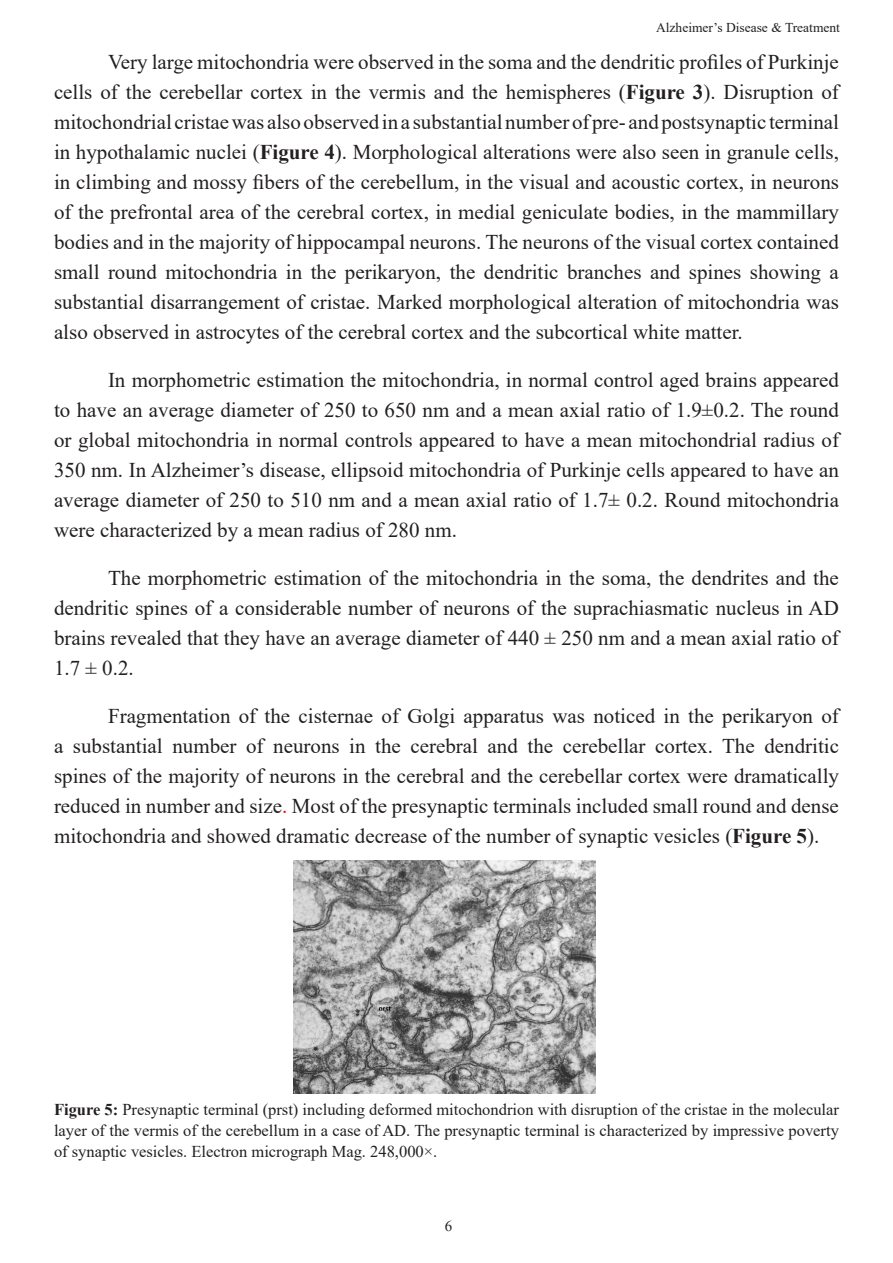
<style>
.page{position:relative;width:893px;height:1263px;background:#fff}
.page>*{position:absolute;margin:0;border:0;box-sizing:border-box;transform-origin:0 0}
.t1{font:21px/30px "Times New Roman";color:#231f20;text-align:justify}
.t2{font:16.5px/21px "Times New Roman";color:#231f20;text-align:justify}
.t3{font:15px "Times New Roman";color:#231f20}
.t4{font:13.5px "Times New Roman";color:#231f20}
.s1{font-weight:700}
.s2{color:#f00}
</style>
<div class="page">
<img style="left:294px;top:860px;width:302px;height:233px">
<p class="t4" style="left:656px;top:18px;width:185px">Alzheimer’s Disease &amp; Treatment</p>
<p class="t1" style="left:54px;top:46px;width:786px;text-indent:54px">Very large mitochondria were observed in the soma and the dendritic profiles of Purkinje cells of the cerebellar cortex in the vermis and the hemispheres (<span class="s1">Figure 3</span>). Disruption of mitochondrial cristae was also observed in a substantial number of pre- and postsynaptic terminal in hypothalamic nuclei (<span class="s1">Figure 4</span>). Morphological alterations were also seen in granule cells, in climbing and mossy fibers of the cerebellum, in the visual and acoustic cortex, in neurons of the prefrontal area of the cerebral cortex, in medial geniculate bodies, in the mammillary bodies and in the majority of hippocampal neurons. The neurons of the visual cortex contained small round mitochondria in the perikaryon, the dendritic branches and spines showing a substantial disarrangement of cristae. Marked morphological alteration of mitochondria was also observed in astrocytes of the cerebral cortex and the subcortical white matter.</p>
<p class="t1" style="left:54px;top:364px;width:786px;text-indent:54px">In morphometric estimation the mitochondria, in normal control aged brains appeared to have an average diameter of 250 to 650 nm and a mean axial ratio of 1.9±0.2. The round or global mitochondria in normal controls appeared to have a mean mitochondrial radius of 350 nm. In Alzheimer’s disease, ellipsoid mitochondria of Purkinje cells appeared to have an average diameter of 250 to 510 nm and a mean axial ratio of 1.7± 0.2. Round mitochondria were characterized by a mean radius of 280 nm.</p>
<p class="t1" style="left:54px;top:562px;width:786px;text-indent:54px">The morphometric estimation of the mitochondria in the soma, the dendrites and the dendritic spines of a considerable number of neurons of the suprachiasmatic nucleus in AD brains revealed that they have an average diameter of 440 ± 250 nm and a mean axial ratio of 1.7 ± 0.2.</p>
<p class="t1" style="left:54px;top:700px;width:786px;text-indent:54px">Fragmentation of the cisternae of Golgi apparatus was noticed in the perikaryon of a substantial number of neurons in the cerebral and the cerebellar cortex. The dendritic spines of the majority of neurons in the cerebral and the cerebellar cortex were dramatically reduced in number and size<span class="s2">.</span> Most of the presynaptic terminals included small round and dense mitochondria and showed dramatic decrease of the number of synaptic vesicles (<span class="s1">Figure 5</span>).</p>
<p class="t2" style="left:54px;top:1098px;width:786px"><span class="s1">Figure 5:</span> Presynaptic terminal (prst) including deformed mitochondrion with disruption of the cristae in the molecular layer of the vermis of the cerebellum in a case of AD. The presynaptic terminal is characterized by impressive poverty of synaptic vesicles. Electron micrograph Mag. 248,000×.</p>
<p class="t3" style="left:445px;top:1215px;width:9px">6</p>
</div>
